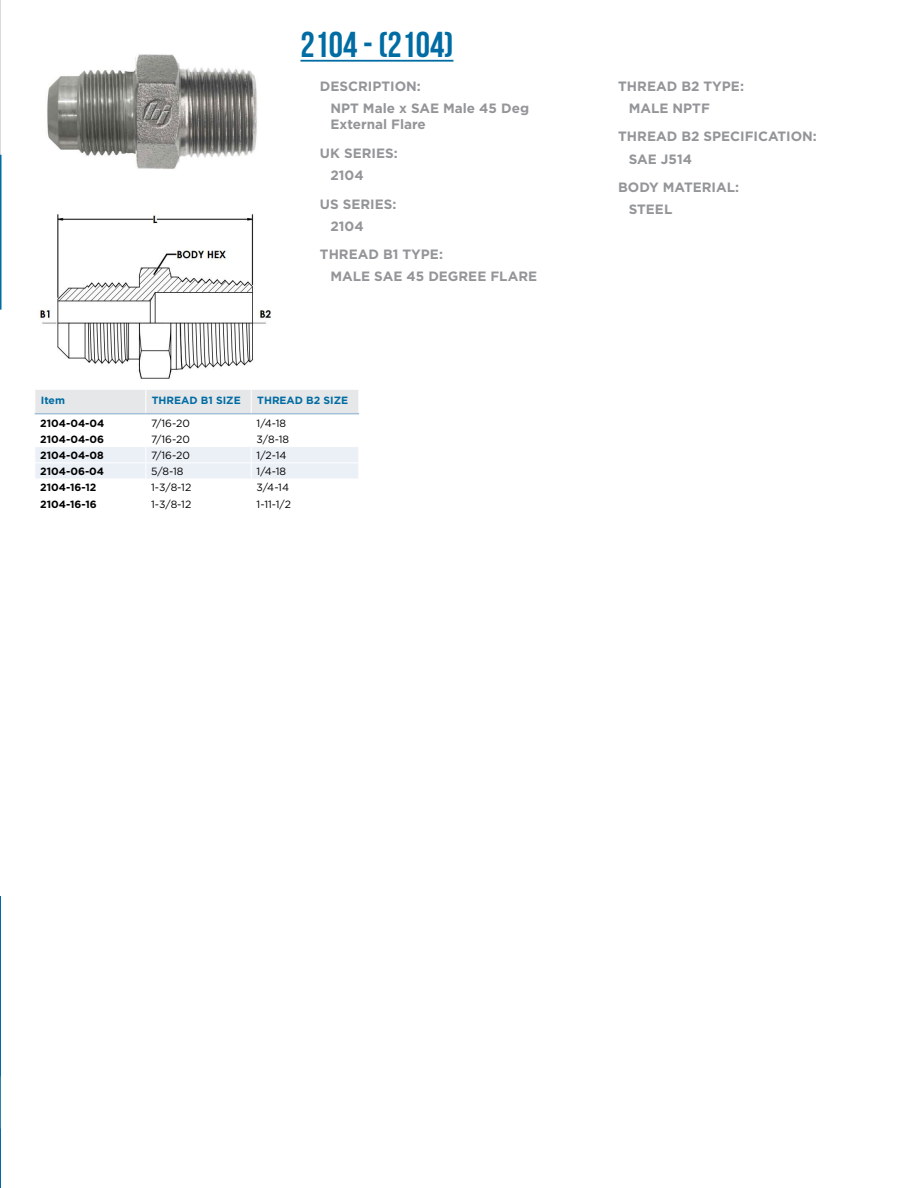
<style>
.page{position:relative;width:918px;height:1188px;background:#fff}
.page>*{position:absolute;margin:0;border:0;box-sizing:border-box;transform-origin:0 0}
.t1{font:700 36px "Bebas Neue";color:#006ca3}
.t2{font:700 13.5px/22px "Gotham";color:#939598}
.t3{font:10.5px "Gotham";color:#000}
.t4{font:700 10.5px "Gotham";color:#000}
.t5{font:700 10.5px "Gotham";color:#006ca3}
</style>
<div class="page">
<hr style="left:0;top:0;width:1px;height:188px;background:#d9dbdb">
<svg style="left:0;top:155px;width:2px;height:155px"></svg>
<hr style="left:0;top:896px;width:1px;height:292px;background:#006ca3">
<img style="left:47px;top:54px;width:211px;height:115px">
<img style="left:39px;top:214px;width:232px;height:165px">
<hr style="left:300px;top:60px;width:153px;height:2px;background:#006ca3">
<svg style="left:35px;top:390px;width:324px;height:89px"></svg>
<h1 class="t1" style="left:300px;top:25px;width:154px">2104 - (2104)</h1>
<p class="t2" style="left:330px;top:75px;width:200px;text-indent:-11px">DESCRIPTION:<br>NPT Male x SAE Male 45 Deg</p>
<p class="t2" style="left:320px;top:110px;width:107px;line-height:28.8px;text-indent:11px">External Flare<br>UK SERIES:</p>
<p class="t2" style="left:320px;top:160px;width:78px;line-height:28.8px;text-indent:11px">2104<br>US SERIES:</p>
<p class="t2" style="left:320px;top:211px;width:125px;line-height:28.8px;text-indent:11px">2104<br>THREAD B1 TYPE:</p>
<p class="t2" style="left:330px;top:266px;width:208px">MALE SAE 45 DEGREE FLARE</p>
<p class="t5" style="left:41px;top:394px;width:26px">Item</p>
<p class="t5" style="left:152px;top:394px;width:90px">THREAD B1 SIZE</p>
<p class="t5" style="left:257px;top:394px;width:93px">THREAD B2 SIZE</p>
<p class="t4" style="left:40px;top:416px;width:66px">2104-04-04</p>
<p class="t3" style="left:151px;top:416px;width:40px">7/16-20</p>
<p class="t3" style="left:257px;top:416px;width:31px">1/4-18</p>
<p class="t4" style="left:40px;top:432px;width:65px">2104-04-06</p>
<p class="t3" style="left:151px;top:432px;width:40px">7/16-20</p>
<p class="t3" style="left:257px;top:432px;width:34px">3/8-18</p>
<p class="t4" style="left:40px;top:448px;width:65px">2104-04-08</p>
<p class="t3" style="left:151px;top:449px;width:40px">7/16-20</p>
<p class="t3" style="left:257px;top:449px;width:31px">1/2-14</p>
<p class="t4" style="left:40px;top:464px;width:65px">2104-06-04</p>
<p class="t3" style="left:151px;top:465px;width:34px">5/8-18</p>
<p class="t3" style="left:257px;top:465px;width:31px">1/4-18</p>
<p class="t4" style="left:40px;top:481px;width:58px">2104-16-12</p>
<p class="t3" style="left:151px;top:481px;width:42px">1-3/8-12</p>
<p class="t3" style="left:257px;top:481px;width:34px">3/4-14</p>
<p class="t4" style="left:40px;top:497px;width:58px">2104-16-16</p>
<p class="t3" style="left:151px;top:497px;width:42px">1-3/8-12</p>
<p class="t3" style="left:257px;top:497px;width:36px">1-11-1/2</p>
<p class="t2" style="left:629px;top:75px;width:117px;text-indent:-11px">THREAD B2 TYPE:<br>MALE NPTF</p>
<p class="t2" style="left:629px;top:126px;width:190px;text-indent:-11px">THREAD B2 SPECIFICATION:<br>SAE J514</p>
<p class="t2" style="left:629px;top:176px;width:112px;text-indent:-11px">BODY MATERIAL:<br>STEEL</p>
</div>
